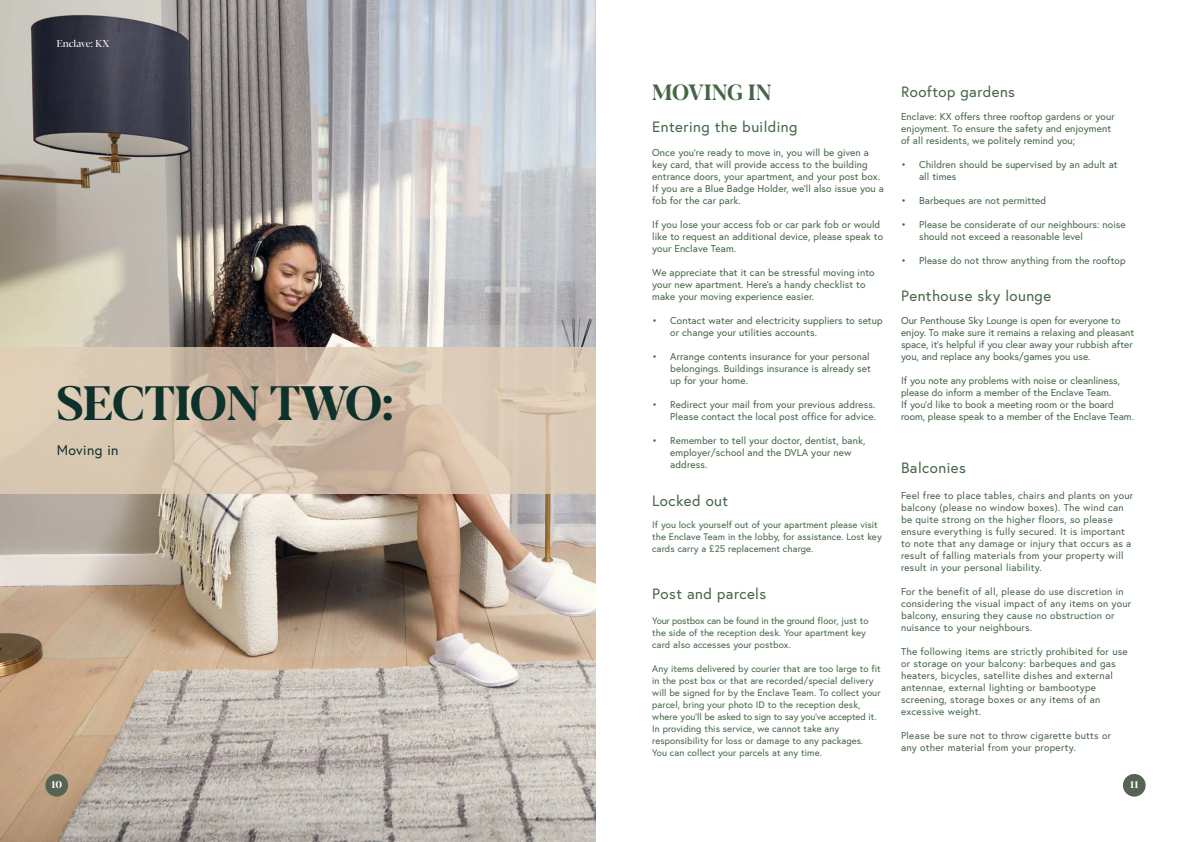
<style>
.page{position:relative;width:1191px;height:842px;background:#fff}
.page>*{position:absolute;margin:0;border:0;box-sizing:border-box;transform-origin:0 0}
.t1{font:700 48px "Blacker Pro Dis";letter-spacing:-.01em;color:#0f312b}
.t2{font:700 22px "Blacker Pro Dis";letter-spacing:.005em;color:#446546}
.t3{font:15px "Europa";letter-spacing:.03em;color:#446546}
.t4{font:14px "Europa";letter-spacing:.03em;color:#0f312b}
.t5{font:10px/12px "Europa";letter-spacing:.01em;color:#446546}
.t6{font:10px "Blacker Pro Dis";letter-spacing:-.005em;color:#fff}
.t7{font:700 10px "Blacker Pro Dis";color:#fff}
.t8{font:9.5px/12px "Europa";letter-spacing:.01em;color:#446546}
</style>
<div class="page">
<img style="left:0;top:0;width:595px;height:842px">
<svg style="left:0;top:348px;width:595px;height:146px;background:#d6c3ae"></svg>
<div style="left:45px;top:774px;width:23px;height:23px;background:#576354;border-radius:50%"></div>
<div style="left:1123px;top:774px;width:22px;height:23px;background:#576354;border-radius:50%"></div>
<p class="t6" style="left:57px;top:37px;width:54px">Enclave: KX</p>
<p class="t1" style="left:57px;top:369px;width:339px">SECTION TWO:</p>
<p class="t4" style="left:57px;top:441px;width:63px">Moving in</p>
<p class="t2" style="left:652px;top:77px;width:121px">MOVING IN</p>
<p class="t3" style="left:652px;top:117px;width:147px">Entering the building</p>
<p class="t5" style="left:652px;top:146px;width:233px">Once you’re ready to move in, you will be given a key card, that will provide access to the building entrance doors, your apartment, and your post box.<br>If you are a Blue Badge Holder, we’ll also issue you a fob for the car park.</p>
<p class="t5" style="left:652px;top:218px;width:232px">If you lose your access fob or car park fob or would like to request an additional device, please speak to your Enclave Team.</p>
<p class="t5" style="left:652px;top:266px;width:224px">We appreciate that it can be stressful moving into your new apartment. Here’s a handy checklist to make your moving experience easier.</p>
<p class="t5" style="left:670px;top:314px;width:214px;text-indent:-18px">• Contact water and electricity suppliers to setup or change your utilities accounts.</p>
<p class="t5" style="left:670px;top:350px;width:202px;text-align:justify;text-indent:-18px">• Arrange contents insurance for your personal belongings. Buildings insurance is already set up for your home.</p>
<p class="t5" style="left:652px;top:398px;width:225px;text-align:right">• Redirect your mail from your previous address.<br>Please contact the local post office for advice.</p>
<p class="t5" style="left:670px;top:434px;width:197px;text-indent:-18px">• Remember to tell your doctor, dentist, bank, employer/school and the DVLA your new address.</p>
<p class="t3" style="left:652px;top:492px;width:77px">Locked out</p>
<p class="t8" style="left:652px;top:518px;width:231px">If you lock yourself out of your apartment please visit the Enclave Team in the lobby, for assistance. Lost key cards carry a £25 replacement charge.</p>
<p class="t3" style="left:652px;top:584px;width:116px">Post and parcels</p>
<p class="t8" style="left:652px;top:614px;width:218px">Your postbox can be found in the ground floor, just to the side of the reception desk. Your apartment key card also accesses your postbox.</p>
<p class="t8" style="left:652px;top:662px;width:230px">Any items delivered by courier that are too large to fit in the post box or that are recorded/special delivery will be signed for by the Enclave Team. To collect your parcel, bring your photo ID to the reception desk, where you’ll be asked to sign to say you’ve accepted it.<br>In providing this service, we cannot take any responsibility for loss or damage to any packages.<br>You can collect your parcels at any time.</p>
<p class="t3" style="left:901px;top:82px;width:116px">Rooftop gardens</p>
<p class="t5" style="left:901px;top:110px;width:215px">Enclave: KX offers three rooftop gardens or your enjoyment. To ensure the safety and enjoyment of all residents, we politely remind you;</p>
<p class="t5" style="left:919px;top:158px;width:200px;text-indent:-18px">• Children should be supervised by an adult at all times</p>
<p class="t5" style="left:901px;top:194px;width:147px">• Barbeques are not permitted</p>
<p class="t5" style="left:919px;top:218px;width:208px;text-indent:-18px">• Please be considerate of our neighbours: noise should not exceed a reasonable level</p>
<p class="t5" style="left:901px;top:254px;width:226px">• Please do not throw anything from the rooftop</p>
<p class="t3" style="left:901px;top:286px;width:152px">Penthouse sky lounge</p>
<p class="t5" style="left:901px;top:314px;width:235px">Our Penthouse Sky Lounge is open for everyone to enjoy. To make sure it remains a relaxing and pleasant space, it’s helpful if you clear away your rubbish after you, and replace any books/games you use.</p>
<p class="t5" style="left:901px;top:374px;width:221px">If you note any problems with noise or cleanliness, please do inform a member of the Enclave Team.</p>
<p class="t5" style="left:901px;top:398px;width:234px">If you’d like to book a meeting room or the board room, please speak to a member of the Enclave Team.</p>
<p class="t3" style="left:901px;top:458px;width:66px">Balconies</p>
<p class="t5" style="left:901px;top:489px;width:234px">Feel free to place tables, chairs and plants on your balcony (please no window boxes). The wind can be quite strong on the higher floors, so please ensure everything is fully secured. It is important to note that any damage or injury that occurs as a result of falling materials from your property will result in your personal liability.</p>
<p class="t5" style="left:901px;top:585px;width:232px">For the benefit of all, please do use discretion in considering the visual impact of any items on your balcony, ensuring they cause no obstruction or nuisance to your neighbours.</p>
<p class="t5" style="left:901px;top:645px;width:228px">The following items are strictly prohibited for use or storage on your balcony: barbeques and gas heaters, bicycles, satellite dishes and external</p>
<p class="t5" style="left:901px;top:681px;width:196px">antennae, external lighting or bambootype</p>
<p class="t5" style="left:901px;top:693px;width:201px">screening, storage boxes or any items of an excessive weight.</p>
<p class="t5" style="left:901px;top:729px;width:212px">Please be sure not to throw cigarette butts or any other material from your property.</p>
<p class="t7" style="left:51px;top:778px;width:12px">10</p>
<p class="t7" style="left:1130px;top:778px;width:9px">11</p>
</div>
